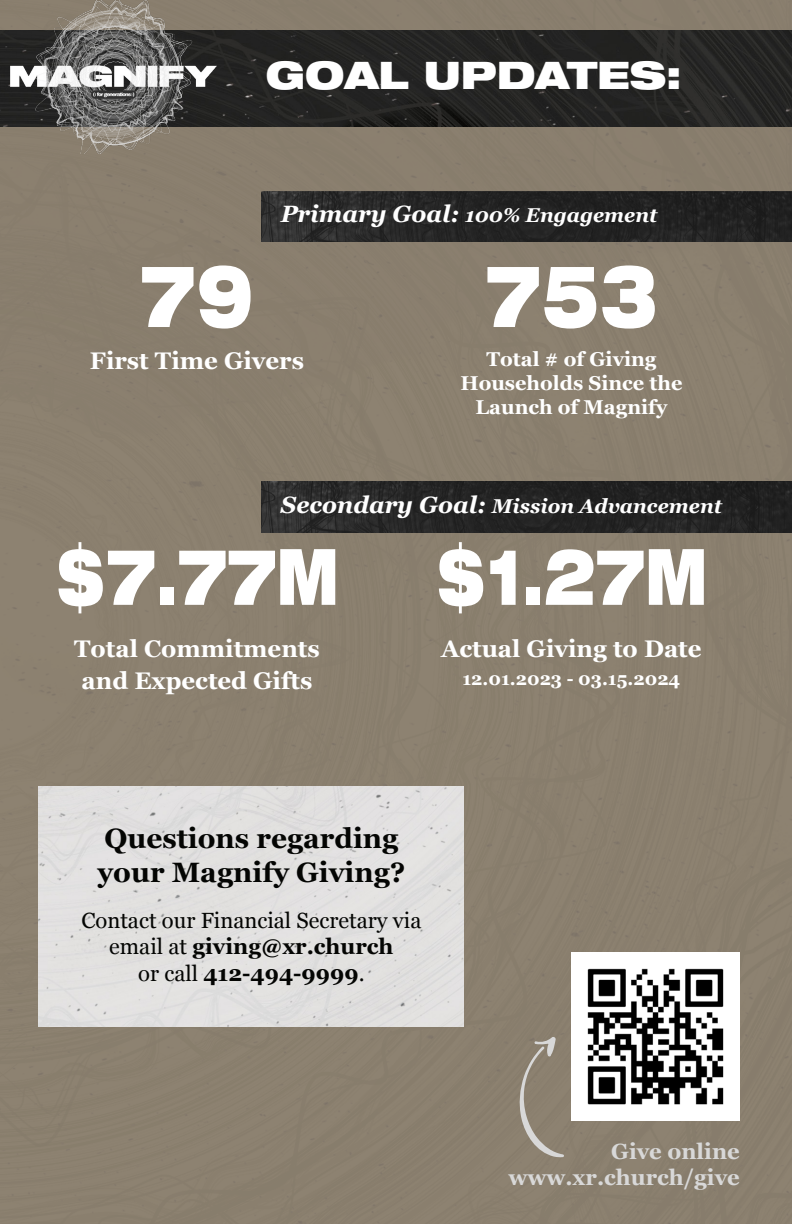
<style>
.page{position:relative;width:792px;height:1224px;background:#fff}
.page>*{position:absolute;margin:0;border:0;box-sizing:border-box;transform-origin:0 0}
.t1{font:900 expanded 86.4px "Helvetica Neue LT Std";color:#fff;scale:.68 1}
.t2{font:900 expanded 78px "Helvetica Neue LT Std";color:#fff;scale:.68 1}
.t3{font:900 expanded 38px "Helvetica Neue LT Std";color:#fff}
.t4{font:700 28px "Georgia";color:#040503}
.t5{font:700 24px "Georgia";color:#fff}
.t6{font:22px/26.4px "Georgia";color:#040503;text-align:center}
.t7{font:700 22px "Georgia";color:#d8d8d8}
.t8{font:700 22px "Georgia";color:#040503}
.t9{font:italic 700 20px "Georgia";color:#fff}
.t10{font:700 20px/24px "Georgia";color:#fff;text-align:center}
.t11{font:700 18px "Georgia";color:#fff}
.s1{font-size:23.6px}
.s2{font-weight:700}
.s3{font-weight:400}
</style>
<div class="page">
<img style="left:236px;top:30px;width:556px;height:97px">
<div style="left:0;top:127px;width:792px;height:1097px;background:#8a7f6e"></div>
<img style="left:262px;top:191px;width:530px;height:51px">
<img style="left:262px;top:482px;width:530px;height:50px">
<div style="left:39px;top:786px;width:425px;height:241px;background:#e2e0df"></div>
<div style="left:236px;top:0;width:556px;height:30px;background:#897e6e"></div>
<img style="left:0;top:0;width:236px;height:153px">
<img style="left:572px;top:953px;width:168px;height:168px">
<svg style="left:518px;top:1036px;width:46px;height:121px;background:#948b7c"></svg>
<p class="t3" style="left:266px;top:51px;width:417px">GOAL UPDATES:</p>
<p class="t9" style="left:281px;top:200px;width:378px"><span class="s1">Primary Goal:</span> 100% Engagement</p>
<p class="t1" style="left:140px;top:240px;width:168px">79</p>
<p class="t5" style="left:90px;top:343px;width:216px">First Time Givers</p>
<p class="t1" style="left:486px;top:240px;width:253px">753</p>
<p class="t10" style="left:486px;top:346px;width:172px">Total # of Giving</p>
<p class="t10" style="left:460px;top:370px;width:224px">Households Since the<br>Launch of Magnify</p>
<p class="t9" style="left:281px;top:491px;width:443px"><span class="s1">Secondary Goal:</span> Mission Advancement</p>
<p class="t2" style="left:55px;top:526px;width:419px">$7.77M</p>
<p class="t5" style="left:74px;top:630px;width:247px">Total Commitments</p>
<p class="t5" style="left:81px;top:662px;width:232px">and Expected Gifts</p>
<p class="t2" style="left:435px;top:526px;width:402px">$1.27M</p>
<p class="t5" style="left:441px;top:630px;width:262px">Actual Giving to Date</p>
<p class="t11" style="left:462px;top:665px;width:219px">12.01.2023 - 03.15.2024</p>
<p class="t4" style="left:105px;top:817px;width:295px">Questions regarding</p>
<p class="t4" style="left:98px;top:851px;width:309px">your Magnify Giving?</p>
<p class="t6" style="left:81px;top:906px;width:342px">Contact our Financial Secretary via email at <span class="s2">giving@xr.church</span></p>
<p class="t8" style="left:138px;top:957px;width:228px"><span class="s3">or call</span> 412-494-9999<span class="s3">.</span></p>
<p class="t7" style="left:611px;top:1134px;width:130px">Give online</p>
<p class="t7" style="left:508px;top:1161px;width:233px">www.xr.church/give</p>
</div>
